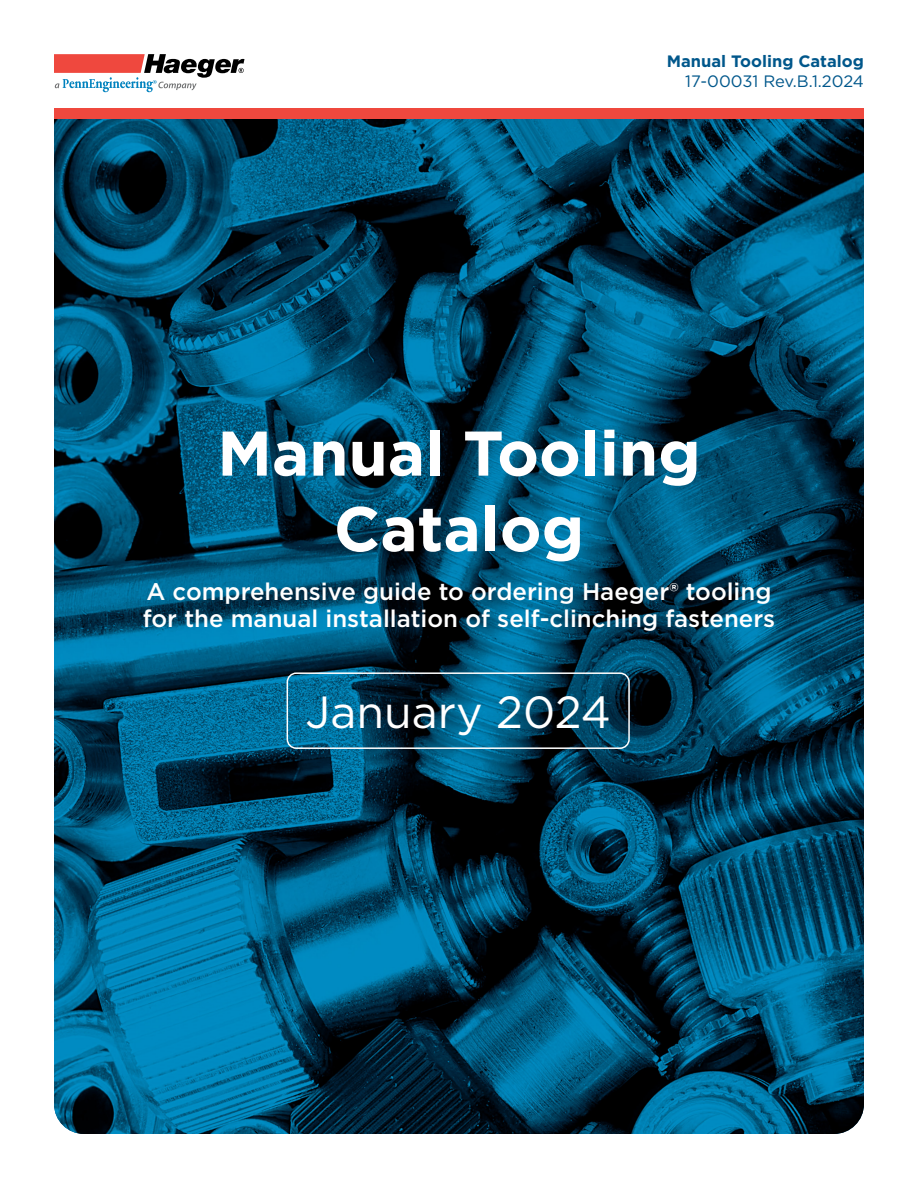
<style>
.page{position:relative;width:918px;height:1188px;background:#fff}
.page>*{position:absolute;margin:0;border:0;box-sizing:border-box;transform-origin:0 0}
.t1{font:700 63px/75.6px "Gotham";color:#fff;text-align:center}
.t2{font:45px "Gotham";color:#fff}
.t3{font:500 24px/27px "Gotham";color:#fff}
.t4{font:700 16.5px "Gotham";color:#00578b}
.t5{font:16.5px "Gotham";letter-spacing:-.005em;color:#00578b}
</style>
<div class="page">
<svg style="left:54px;top:54px;width:190px;height:38px"></svg>
<img style="left:54px;top:118px;width:810px;height:1016px">
<div style="left:54px;top:108px;width:810px;height:10px;background:#ef483e"></div>
<div style="left:287px;top:672px;width:343px;height:77px;border:2px solid #fff;border-radius:9px"></div>
<p class="t4" style="left:667px;top:50px;width:199px">Manual Tooling Catalog</p>
<p class="t5" style="left:685px;top:71px;width:180px">17-00031 Rev.B.1.2024</p>
<h1 class="t1" style="left:217px;top:415px;width:485px">Manual Tooling<br>Catalog</h1>
<p class="t3" style="left:143px;top:578px;width:634px">A comprehensive guide to ordering Haeger® tooling for the manual installation of self-clinching fasteners</p>
<h2 class="t2" style="left:305px;top:683px;width:307px">January 2024</h2>
</div>
